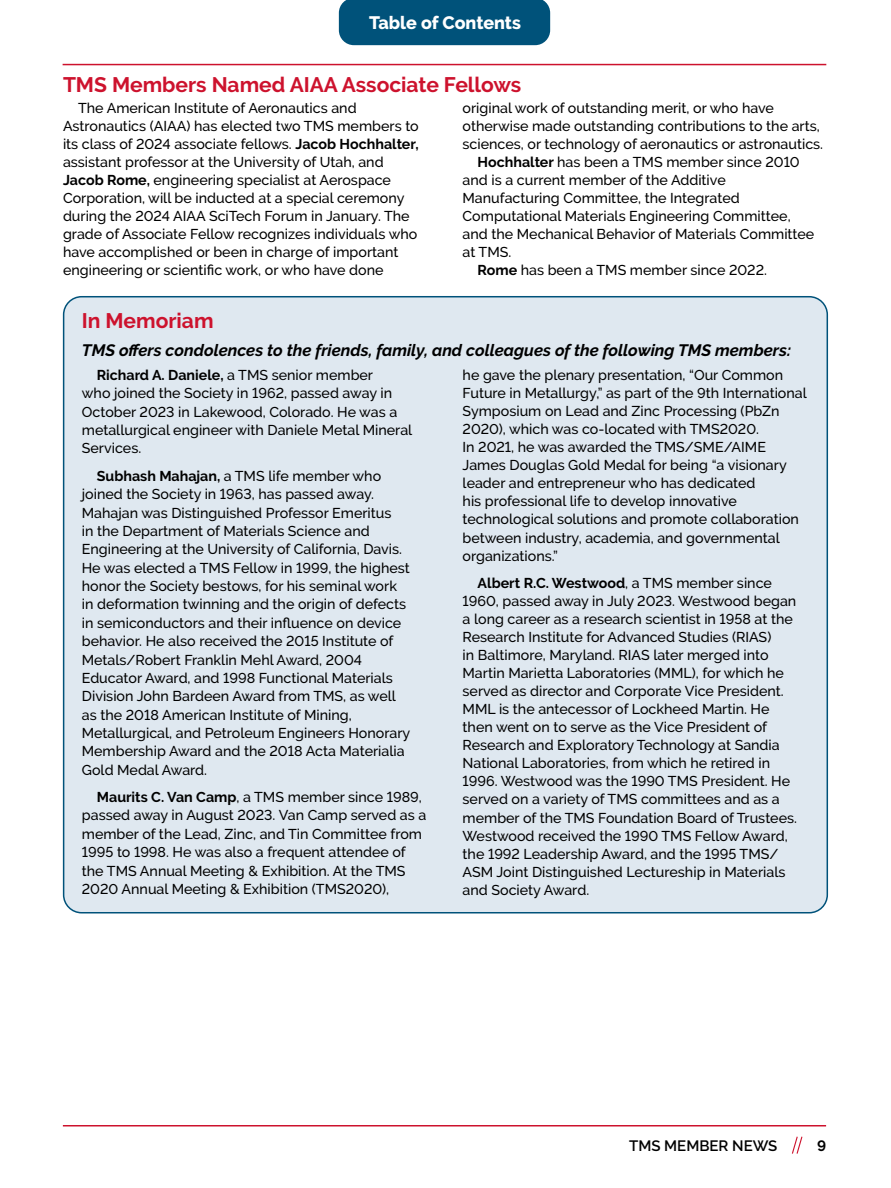
<style>
.page{position:relative;width:891px;height:1188px;background:#fff}
.page>*{position:absolute;margin:0;border:0;box-sizing:border-box;transform-origin:0 0}
.t1{font:700 21px "Raleway";color:#cd122d}
.t2{font:800 18px "Raleway";color:#fff}
.t3{font:italic 700 16.5px "Raleway";color:#000}
.t4{font:600 15px "Raleway";color:#000}
.t5{font:700 15px "Raleway";color:#000}
.t6{font:500 14.25px/18px "Raleway";color:#000}
.s1{font-weight:700}
</style>
<div class="page">
<div style="left:339px;top:0;width:211px;height:45px;background:#00527a"></div>
<hr style="left:63px;top:1125px;width:763px;height:2px;background:#cd122d">
<svg style="left:791px;top:1136px;width:12px;height:18px"></svg>
<hr style="left:63px;top:64px;width:763px;height:1px;background:#cd122d">
<div style="left:64px;top:297px;width:763px;height:616px;background:#dfe8f0;border-radius:18px"></div>
<p class="t2" style="left:369px;top:12px;width:153px">Table of Contents</p>
<h1 class="t1" style="left:63px;top:73px;width:460px">TMS Members Named AIAA Associate Fellows</h1>
<p class="t6" style="left:463px;top:99px;width:313px">original work of outstanding merit, or who have</p>
<p class="t6" style="left:463px;top:117px;width:359px">otherwise made outstanding contributions to the arts,</p>
<p class="t6" style="left:463px;top:135px;width:362px">sciences, or technology of aeronautics or astronautics.</p>
<p class="t6" style="left:478px;top:153px;width:324px"><span class="s1">Hochhalter</span> has been a TMS member since 2010</p>
<p class="t6" style="left:463px;top:171px;width:265px">and is a current member of the Additive</p>
<p class="t6" style="left:463px;top:189px;width:279px">Manufacturing Committee, the Integrated</p>
<p class="t6" style="left:463px;top:207px;width:330px">Computational Materials Engineering Committee,</p>
<p class="t6" style="left:463px;top:225px;width:353px">and the Mechanical Behavior of Materials Committee</p>
<p class="t6" style="left:463px;top:243px;width:50px">at TMS.</p>
<p class="t6" style="left:478px;top:261px;width:291px"><span class="s1">Rome</span> has been a TMS member since 2022.</p>
<p class="t6" style="left:63px;top:99px;width:357px;text-indent:15px">The American Institute of Aeronautics and Astronautics (AIAA) has elected two TMS members to its class of 2024 associate fellows. <span class="s1">Jacob Hochhalter, </span>assistant professor at the University of Utah, and <span class="s1">Jacob Rome,</span> engineering specialist at Aerospace Corporation, will be inducted at a special ceremony during the 2024 AIAA SciTech Forum in January. The grade of Associate Fellow recognizes individuals who have accomplished or been in charge of important engineering or scientific work, or who have done</p>
<h1 class="t1" style="left:82px;top:309px;width:133px">In Memoriam</h1>
<p class="t3" style="left:82px;top:340px;width:711px">TMS offers condolences to the friends, family, and colleagues of the following TMS members:</p>
<p class="t6" style="left:82px;top:366px;width:332px;text-indent:15px"><span class="s1">Richard A. Daniele,</span> a TMS senior member<br>who joined the Society in 1962, passed away in October 2023 in Lakewood, Colorado. He was a metallurgical engineer with Daniele Metal Mineral Services.</p>
<p class="t6" style="left:82px;top:467px;width:330px;text-indent:15px"><span class="s1">Subhash Mahajan,</span> a TMS life member who joined the Society in 1963, has passed away.<br>Mahajan was Distinguished Professor Emeritus<br>in the Department of Materials Science and Engineering at the University of California, Davis.<br>He was elected a TMS Fellow in 1999, the highest honor the Society bestows, for his seminal work in deformation twinning and the origin of defects in semiconductors and their influence on device behavior. He also received the 2015 Institute of Metals/Robert Franklin Mehl Award, 2004<br>Educator Award, and 1998 Functional Materials Division John Bardeen Award from TMS, as well as the 2018 American Institute of Mining, Metallurgical, and Petroleum Engineers Honorary Membership Award and the 2018 Acta Materialia Gold Medal Award.</p>
<p class="t6" style="left:82px;top:788px;width:346px;text-indent:15px"><span class="s1">Maurits C. Van Camp</span>, a TMS member since 1989, passed away in August 2023. Van Camp served as a member of the Lead, Zinc, and Tin Committee from 1995 to 1998. He was also a frequent attendee of the TMS Annual Meeting &amp; Exhibition. At the TMS 2020 Annual Meeting &amp; Exhibition (TMS2020),</p>
<p class="t6" style="left:463px;top:366px;width:346px">he gave the plenary presentation, “Our Common Future in Metallurgy,” as part of the 9th International Symposium on Lead and Zinc Processing (PbZn 2020), which was co-located with TMS2020.<br>In 2021, he was awarded the TMS/SME/AIME James Douglas Gold Medal for being “a visionary leader and entrepreneur who has dedicated<br>his professional life to develop innovative technological solutions and promote collaboration between industry, academia, and governmental organizations.”</p>
<p class="t6" style="left:463px;top:574px;width:336px;text-indent:15px"><span class="s1">Albert R.C. Westwood</span>, a TMS member since 1960, passed away in July 2023. Westwood began a long career as a research scientist in 1958 at the Research Institute for Advanced Studies (RIAS)<br>in Baltimore, Maryland. RIAS later merged into Martin Marietta Laboratories (MML), for which he served as director and Corporate Vice President.<br>MML is the antecessor of Lockheed Martin. He then went on to serve as the Vice President of Research and Exploratory Technology at Sandia National Laboratories, from which he retired in 1996. Westwood was the 1990 TMS President. He served on a variety of TMS committees and as a member of the TMS Foundation Board of Trustees.<br>Westwood received the 1990 TMS Fellow Award, the 1992 Leadership Award, and the 1995 TMS/ ASM Joint Distinguished Lectureship in Materials and Society Award.</p>
<p class="t4" style="left:629px;top:1137px;width:150px">TMS MEMBER NEWS</p>
<p class="t5" style="left:817px;top:1137px;width:11px">9</p>
</div>
